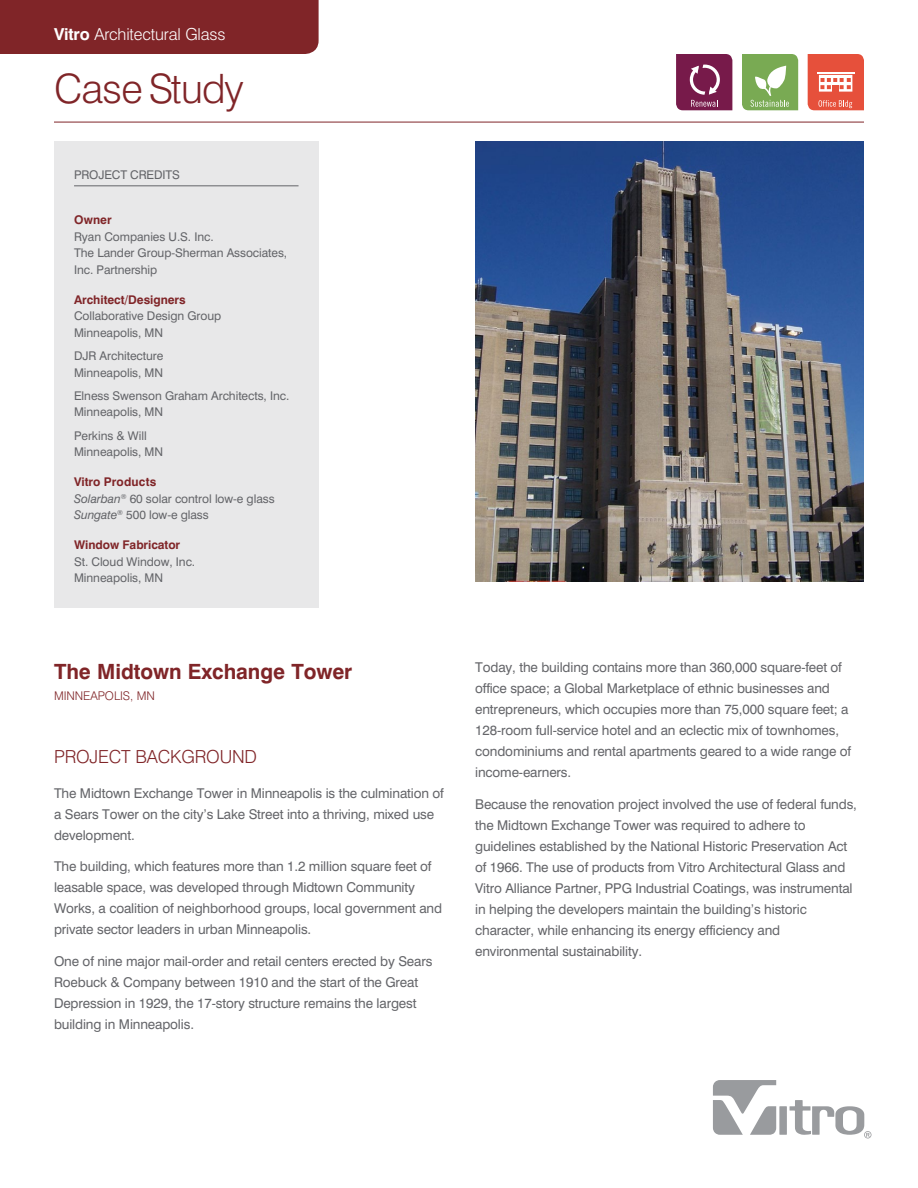
<style>
.page{position:relative;width:918px;height:1188px;background:#fff}
.page>*{position:absolute;margin:0;border:0;box-sizing:border-box;transform-origin:0 0}
.t1{font:300 40.5px "Swiss 721 BT";letter-spacing:-.02em;color:#802528}
.Project_Title{font:700 21px "Swiss 721 BT";letter-spacing:-.005em;color:#802528}
.Project_Background{font:300 18px "Swiss 721 BT";letter-spacing:-.01em;color:#802528}
.t2{font:300 16.5px "Swiss 721 BT";letter-spacing:-.01em;color:#fff}
.BC{font:13.5px/21px "Swiss 721 BT";letter-spacing:-.01em;color:#646569}
.Project_Description{font:12px/16.5px "Swiss 721 BT";letter-spacing:-.005em;color:#646569}
.Project_Header{font:700 12px "Swiss 721 BT";letter-spacing:-.005em;color:#802528}
.Project_Location{font:300 12px "Swiss 721 BT";letter-spacing:-.005em;color:#802528}
.s1{font-weight:700}
.s2{font-style:italic}
</style>
<div class="page">
<div style="left:0;top:0;width:319px;height:54px;background:#802528"></div>
<svg style="left:676px;top:54px;width:56px;height:56px;background:#86335e"></svg>
<svg style="left:742px;top:54px;width:56px;height:56px;background:#8eb76e"></svg>
<svg style="left:808px;top:54px;width:56px;height:56px;background:#e96c5a"></svg>
<div style="left:832px;top:85px;width:6px;height:7px;background:#e6503b"></div>
<hr style="left:817px;top:73px;width:38px;height:1px;background:#fff">
<hr style="left:54px;top:122px;width:810px;height:1px;background:#802528">
<svg style="left:713px;top:1080px;width:159px;height:58px"></svg>
<img style="left:475px;top:141px;width:389px;height:440px">
<div style="left:54px;top:141px;width:265px;height:467px;background:#e8e8e9"></div>
<hr style="left:74px;top:185px;width:225px;height:1px;background:#646569">
<p class="t2" style="left:54px;top:24px;width:173px"><span class="s1">Vitro</span> Architectural Glass</p>
<p class="t1" style="left:54px;top:64px;width:191px">Case Study</p>
<p class="Project_Description" style="left:74px;top:166px;width:107px">PROJECT CREDITS</p>
<p class="Project_Header" style="left:74px;top:213px;width:39px">Owner</p>
<p class="Project_Description" style="left:74px;top:228px;width:215px">Ryan Companies U.S. Inc.<br>The Lander Group-Sherman Associates,<br>Inc. Partnership</p>
<p class="Project_Header" style="left:74px;top:292px;width:113px">Architect/Designers</p>
<p class="Project_Description" style="left:74px;top:308px;width:149px">Collaborative Design Group<br>Minneapolis, MN</p>
<p class="Project_Description" style="left:74px;top:348px;width:91px">DJR Architecture<br>Minneapolis, MN</p>
<p class="Project_Description" style="left:74px;top:387px;width:217px">Elness Swenson Graham Architects, Inc.<br>Minneapolis, MN</p>
<p class="Project_Description" style="left:74px;top:427px;width:91px">Perkins &amp; Will<br>Minneapolis, MN</p>
<p class="Project_Header" style="left:74px;top:475px;width:84px">Vitro Products</p>
<p class="Project_Description" style="left:74px;top:490px;width:202px"><span class="s2">Solarban</span><sup>®</sup> 60 solar control low-e glass<br><span class="s2">Sungate</span><sup>®</sup> 500 low-e glass</p>
<p class="Project_Header" style="left:74px;top:538px;width:108px">Window Fabricator</p>
<p class="Project_Description" style="left:74px;top:553px;width:123px">St. Cloud Window, Inc.<br>Minneapolis, MN</p>
<p class="Project_Title" style="left:54px;top:659px;width:300px">The Midtown Exchange Tower</p>
<p class="Project_Location" style="left:54px;top:688px;width:102px">MINNEAPOLIS, MN</p>
<p class="Project_Background" style="left:54px;top:745px;width:205px">PROJECT BACKGROUND</p>
<p class="BC" style="left:54px;top:782px;width:391px">The Midtown Exchange Tower in Minneapolis is the culmination of a Sears Tower on the city’s Lake Street into a thriving, mixed use development.</p>
<p class="BC" style="left:54px;top:856px;width:390px">The building, which features more than 1.2 million square feet of leasable space, was developed through Midtown Community Works, a coalition of neighborhood groups, local government and private sector leaders in urban Minneapolis.</p>
<p class="BC" style="left:54px;top:951px;width:380px">One of nine major mail-order and retail centers erected by Sears Roebuck &amp; Company between 1910 and the start of the Great Depression in 1929, the 17-story structure remains the largest building in Minneapolis.</p>
<p class="BC" style="left:475px;top:657px;width:378px">Today, the building contains more than 360,000 square-feet of office space; a Global Marketplace of ethnic businesses and entrepreneurs, which occupies more than 75,000 square feet; a 128-room full-service hotel and an eclectic mix of townhomes, condominiums and rental apartments geared to a wide range of income-earners.</p>
<p class="BC" style="left:475px;top:794px;width:383px">Because the renovation project involved the use of federal funds, the Midtown Exchange Tower was required to adhere to guidelines established by the National Historic Preservation Act of 1966. The use of products from Vitro Architectural Glass and Vitro Alliance Partner, PPG Industrial Coatings, was instrumental in helping the developers maintain the building’s historic character, while enhancing its energy efficiency and environmental sustainability.</p>
</div>
